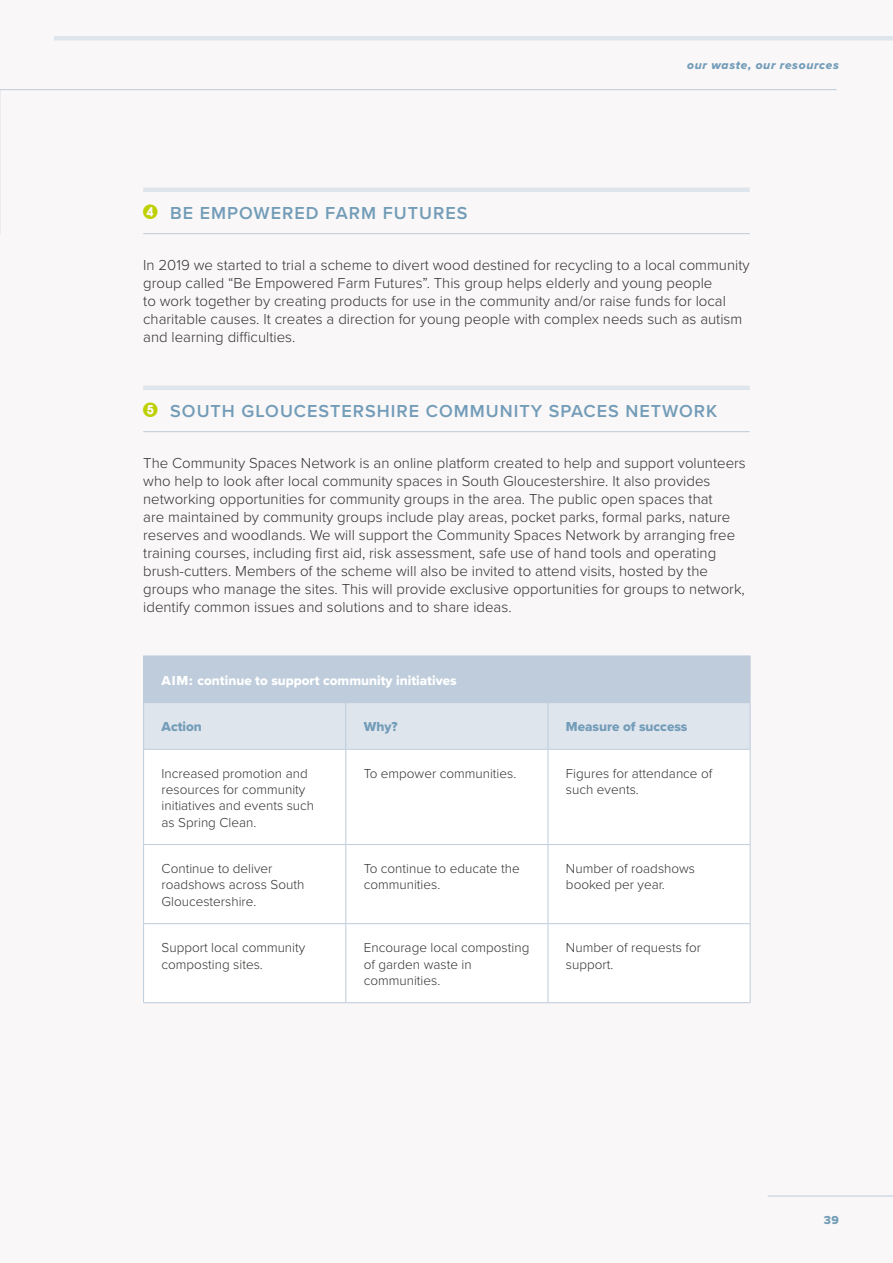
<style>
.page{position:relative;width:893px;height:1263px;background:#f9f7f7}
.page>*{position:absolute;margin:0;border:0;box-sizing:border-box;transform-origin:0 0}
.t1{font:600 18px "Proxima Nova";letter-spacing:.055em;color:#729cb8}
.t2{font:300 15px/18px "Proxima Nova";color:#333332}
.t3{font:300 13.5px/16.2px "Proxima Nova";color:#333332}
.t4{font:13.5px "Proxima Nova Extrabld";color:#fff}
.t5{font:13.5px "Proxima Nova Extrabld";color:#729cb8}
.t6{font:12px "Proxima Nova Extrabld It";letter-spacing:.055em;color:#729cb8}
.t7{font:12px "Proxima Nova Extrabld";color:#729cb8}
.s1{color:#bed000}
</style>
<div class="page">
<hr style="left:0;top:89px;width:837px;height:1px;background:#beccdb">
<hr style="left:54px;top:36px;width:839px;height:4px;background:#dfe5ed">
<hr style="left:768px;top:1196px;width:125px;height:1px;background:#beccdb">
<svg style="left:0;top:90px;width:1px;height:144px"></svg>
<hr style="left:143px;top:188px;width:607px;height:4px;background:#dfe5ed">
<hr style="left:143px;top:233px;width:607px;height:1px;background:#beccdb">
<hr style="left:143px;top:386px;width:607px;height:4px;background:#dfe5ed">
<hr style="left:143px;top:431px;width:607px;height:1px;background:#beccdb">
<div style="left:144px;top:656px;width:606px;height:47px;background:#beccdb"></div>
<div style="left:144px;top:703px;width:606px;height:46px;background:#dfe5ed"></div>
<svg style="left:144px;top:750px;width:606px;height:252px"></svg>
<hr style="left:143px;top:656px;width:1px;height:46px;background:#beccdb">
<hr style="left:750px;top:656px;width:1px;height:46px;background:#beccdb">
<hr style="left:143px;top:703px;width:1px;height:46px;background:#beccdb">
<hr style="left:345px;top:703px;width:1px;height:46px;background:#beccdb">
<hr style="left:548px;top:703px;width:1px;height:46px;background:#beccdb">
<hr style="left:750px;top:703px;width:1px;height:46px;background:#beccdb">
<hr style="left:143px;top:749px;width:203px;height:1px;background:#beccdb">
<hr style="left:143px;top:750px;width:1px;height:94px;background:#beccdb">
<hr style="left:346px;top:749px;width:202px;height:1px;background:#beccdb">
<hr style="left:345px;top:750px;width:1px;height:94px;background:#beccdb">
<hr style="left:548px;top:749px;width:202px;height:1px;background:#beccdb">
<hr style="left:548px;top:750px;width:1px;height:94px;background:#beccdb">
<hr style="left:750px;top:750px;width:1px;height:94px;background:#beccdb">
<hr style="left:143px;top:844px;width:203px;height:1px;background:#beccdb">
<hr style="left:143px;top:845px;width:1px;height:78px;background:#beccdb">
<hr style="left:346px;top:844px;width:202px;height:1px;background:#beccdb">
<hr style="left:345px;top:845px;width:1px;height:78px;background:#beccdb">
<hr style="left:548px;top:844px;width:202px;height:1px;background:#beccdb">
<hr style="left:548px;top:845px;width:1px;height:78px;background:#beccdb">
<hr style="left:750px;top:845px;width:1px;height:78px;background:#beccdb">
<hr style="left:143px;top:923px;width:203px;height:1px;background:#beccdb">
<hr style="left:143px;top:924px;width:1px;height:78px;background:#beccdb">
<hr style="left:346px;top:923px;width:202px;height:1px;background:#beccdb">
<hr style="left:345px;top:924px;width:1px;height:78px;background:#beccdb">
<hr style="left:548px;top:923px;width:202px;height:1px;background:#beccdb">
<hr style="left:548px;top:924px;width:1px;height:78px;background:#beccdb">
<hr style="left:750px;top:924px;width:1px;height:78px;background:#beccdb">
<hr style="left:143px;top:1002px;width:203px;height:1px;background:#beccdb">
<hr style="left:346px;top:1002px;width:202px;height:1px;background:#beccdb">
<hr style="left:548px;top:1002px;width:202px;height:1px;background:#beccdb">
<hr style="left:143px;top:702px;width:203px;height:1px;background:#beccdb">
<h1 class="t1" style="left:143px;top:199px;width:326px"><span class="s1">✔</span> BE EMPOWERED FARM FUTURES</h1>
<p class="t6" style="left:687px;top:56px;width:153px">our waste, our resources</p>
<p class="t2" style="left:143px;top:255px;width:608px">In 2019 we started to trial a scheme to divert wood destined for recycling to a local community group called “Be Empowered Farm Futures”. This group helps elderly and young people<br>to work together by creating products for use in the community and/or raise funds for local charitable causes. It creates a direction for young people with complex needs such as autism and learning difficulties.</p>
<h1 class="t1" style="left:170px;top:397px;width:549px">SOUTH GLOUCESTERSHIRE COMMUNITY SPACES NETWORK</h1>
<p class="t2" style="left:143px;top:453px;width:604px">The Community Spaces Network is an online platform created to help and support volunteers who help to look after local community spaces in South Gloucestershire. It also provides networking opportunities for community groups in the area. The public open spaces that<br>are maintained by community groups include play areas, pocket parks, formal parks, nature reserves and woodlands. We will support the Community Spaces Network by arranging free training courses, including first aid, risk assessment, safe use of hand tools and operating brush-cutters. Members of the scheme will also be invited to attend visits, hosted by the groups who manage the sites. This will provide exclusive opportunities for groups to network, identify common issues and solutions and to share ideas.</p>
<p class="t4" style="left:162px;top:670px;width:297px">AIM: continue to support community initiatives</p>
<p class="t5" style="left:162px;top:717px;width:42px">Action</p>
<p class="t5" style="left:364px;top:717px;width:35px">Why?</p>
<p class="t5" style="left:566px;top:717px;width:123px">Measure of success</p>
<p class="t3" style="left:162px;top:765px;width:154px">Increased promotion and resources for community initiatives and events such as Spring Clean.</p>
<p class="t3" style="left:364px;top:765px;width:154px">To empower communities.</p>
<p class="t3" style="left:566px;top:765px;width:148px">Figures for attendance of such events.</p>
<p class="t3" style="left:162px;top:860px;width:144px">Continue to deliver roadshows across South<br>Gloucestershire.</p>
<p class="t3" style="left:364px;top:860px;width:157px">To continue to educate the communities.</p>
<p class="t3" style="left:566px;top:860px;width:131px">Number of roadshows booked per year.</p>
<p class="t3" style="left:162px;top:939px;width:145px">Support local community composting sites.</p>
<p class="t3" style="left:364px;top:939px;width:167px">Encourage local composting of garden waste in communities.</p>
<p class="t3" style="left:566px;top:939px;width:137px">Number of requests for support.</p>
<p class="t7" style="left:824px;top:1211px;width:17px">39</p>
</div>
